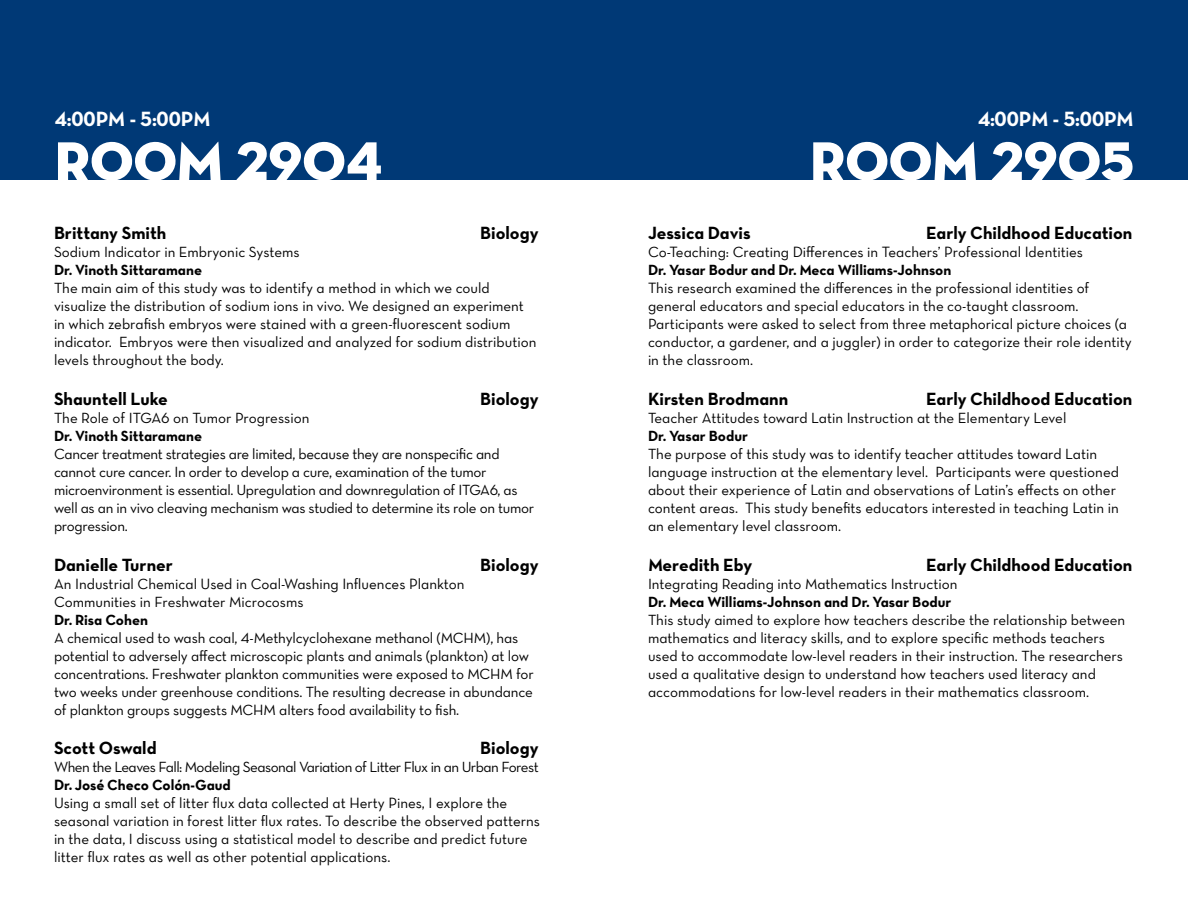
<style>
.page{position:relative;width:1188px;height:918px;background:#fff}
.page>*{position:absolute;margin:0;border:0;box-sizing:border-box;transform-origin:0 0}
.t1{font:55.5px "Neutra Disp Titling";color:#fff}
.t2{font:21px "Neutra Text TF Bold Alt";color:#fff}
.t3{font:18px "Neutra Text TF Bold Alt";color:#000}
.t4{font:15px/18px "Neutra Text Book Alt";color:#000}
.t5{font:15px/18px "Neutra Text Book Alt 2";color:#000}
.t6{font:15px/18px "Neutra Text Book Alt";letter-spacing:-.02em;color:#000}
.t7{font:15px "Neutra Text TF Bold Alt";color:#000}
.t8{font:15px "Neutra Text Book Alt";letter-spacing:-.035em;color:#000}
.t9{font:15px "Neutra Text Book Alt 2";letter-spacing:-.02em;color:#000}
.t10{font:15px "Neutra Text TF Bold Alt 2";color:#000}
</style>
<div class="page">
<div style="left:594px;top:0;width:594px;height:180px;background:#003976"></div>
<div style="left:0;top:0;width:594px;height:180px;background:#003976"></div>
<h2 class="t2" style="left:55px;top:105px;width:157px">4:00PM - 5:00PM</h2>
<h2 class="t2" style="left:978px;top:105px;width:157px">4:00PM - 5:00PM</h2>
<h1 class="t1" style="left:55px;top:126px;width:330px">ROOM 2904</h1>
<h1 class="t1" style="left:810px;top:126px;width:326px">ROOM 2905</h1>
<p class="t3" style="left:54px;top:222px;width:114px">Brittany Smith</p>
<p class="t3" style="left:480px;top:222px;width:60px">Biology</p>
<p class="t4" style="left:54px;top:243px;width:247px">Sodium Indicator in Embryonic Systems</p>
<p class="t7" style="left:54px;top:261px;width:150px">Dr. Vinoth Sittaramane</p>
<p class="t4" style="left:54px;top:279px;width:471px">The main aim of this study was to identify a method in which we could visualize the distribution of sodium ions in vivo. We designed an experiment</p>
<p class="t5" style="left:54px;top:315px;width:458px">in which zebrafish embryos were stained with a green-fluorescent sodium</p>
<p class="t4" style="left:54px;top:333px;width:484px">indicator. Embryos were then visualized and analyzed for sodium distribution levels throughout the body.</p>
<p class="t3" style="left:54px;top:388px;width:115px">Shauntell Luke</p>
<p class="t3" style="left:480px;top:388px;width:60px">Biology</p>
<p class="t4" style="left:54px;top:409px;width:257px">The Role of ITGA6 on Tumor Progression</p>
<p class="t7" style="left:54px;top:427px;width:150px">Dr. Vinoth Sittaramane</p>
<p class="t9" style="left:54px;top:445px;width:447px">Cancer treatment strategies are limited, because they are nonspecific and</p>
<p class="t6" style="left:54px;top:463px;width:482px">cannot cure cancer. In order to develop a cure, examination of the tumor microenvironment is essential. Upregulation and downregulation of ITGA6, as well as an in vivo cleaving mechanism was studied to determine its role on tumor progression.</p>
<p class="t3" style="left:54px;top:553px;width:120px">Danielle Turner</p>
<p class="t3" style="left:480px;top:553px;width:60px">Biology</p>
<p class="t5" style="left:54px;top:574px;width:412px">An Industrial Chemical Used in Coal-Washing Influences Plankton</p>
<p class="t4" style="left:54px;top:592px;width:251px">Communities in Freshwater Microcosms</p>
<p class="t7" style="left:54px;top:610px;width:96px">Dr. Risa Cohen</p>
<p class="t4" style="left:54px;top:628px;width:466px">A chemical used to wash coal, 4-Methylcyclohexane methanol (MCHM), has</p>
<p class="t5" style="left:54px;top:646px;width:477px">potential to adversely affect microscopic plants and animals (plankton) at low</p>
<p class="t4" style="left:54px;top:664px;width:481px">concentrations. Freshwater plankton communities were exposed to MCHM for two weeks under greenhouse conditions. The resulting decrease in abundance</p>
<p class="t5" style="left:54px;top:700px;width:407px">of plankton groups suggests MCHM alters food availability to fish.</p>
<p class="t3" style="left:54px;top:737px;width:104px">Scott Oswald</p>
<p class="t3" style="left:480px;top:737px;width:60px">Biology</p>
<p class="t8" style="left:54px;top:758px;width:486px">When the Leaves Fall: Modeling Seasonal Variation of Litter Flux in an Urban Forest</p>
<p class="t10" style="left:54px;top:776px;width:178px">Dr. José Checo Colón-Gaud</p>
<p class="t5" style="left:54px;top:794px;width:488px">Using a small set of litter flux data collected at Herty Pines, I explore the seasonal variation in forest litter flux rates. To describe the observed patterns</p>
<p class="t4" style="left:54px;top:830px;width:475px">in the data, I discuss using a statistical model to describe and predict future</p>
<p class="t5" style="left:54px;top:848px;width:338px">litter flux rates as well as other potential applications.</p>
<p class="t3" style="left:648px;top:222px;width:104px">Jessica Davis</p>
<p class="t3" style="left:926px;top:222px;width:208px">Early Childhood Education</p>
<p class="t5" style="left:648px;top:243px;width:436px">Co-Teaching: Creating Differences in Teachers’ Professional Identities</p>
<p class="t7" style="left:648px;top:261px;width:305px">Dr. Yasar Bodur and Dr. Meca Williams-Johnson</p>
<p class="t5" style="left:648px;top:279px;width:443px">This research examined the differences in the professional identities of</p>
<p class="t4" style="left:648px;top:297px;width:485px">general educators and special educators in the co-taught classroom.<br>Participants were asked to select from three metaphorical picture choices (a conductor, a gardener, and a juggler) in order to categorize their role identity in the classroom.</p>
<p class="t3" style="left:648px;top:388px;width:142px">Kirsten Brodmann</p>
<p class="t3" style="left:926px;top:388px;width:208px">Early Childhood Education</p>
<p class="t4" style="left:648px;top:409px;width:420px">Teacher Attitudes toward Latin Instruction at the Elementary Level</p>
<p class="t7" style="left:648px;top:427px;width:101px">Dr. Yasar Bodur</p>
<p class="t4" style="left:648px;top:445px;width:473px">The purpose of this study was to identify teacher attitudes toward Latin language instruction at the elementary level. Participants were questioned</p>
<p class="t5" style="left:648px;top:481px;width:472px">about their experience of Latin and observations of Latin’s effects on other content areas. This study benefits educators interested in teaching Latin in</p>
<p class="t4" style="left:648px;top:517px;width:195px">an elementary level classroom.</p>
<p class="t3" style="left:648px;top:553px;width:106px">Meredith Eby</p>
<p class="t3" style="left:926px;top:553px;width:208px">Early Childhood Education</p>
<p class="t4" style="left:648px;top:574px;width:311px">Integrating Reading into Mathematics Instruction</p>
<p class="t7" style="left:648px;top:592px;width:305px">Dr. Meca Williams-Johnson and Dr. Yasar Bodur</p>
<p class="t4" style="left:648px;top:610px;width:479px">This study aimed to explore how teachers describe the relationship between</p>
<p class="t5" style="left:648px;top:628px;width:458px">mathematics and literacy skills, and to explore specific methods teachers</p>
<p class="t4" style="left:648px;top:646px;width:476px">used to accommodate low-level readers in their instruction. The researchers used a qualitative design to understand how teachers used literacy and accommodations for low-level readers in their mathematics classroom.</p>
</div>
